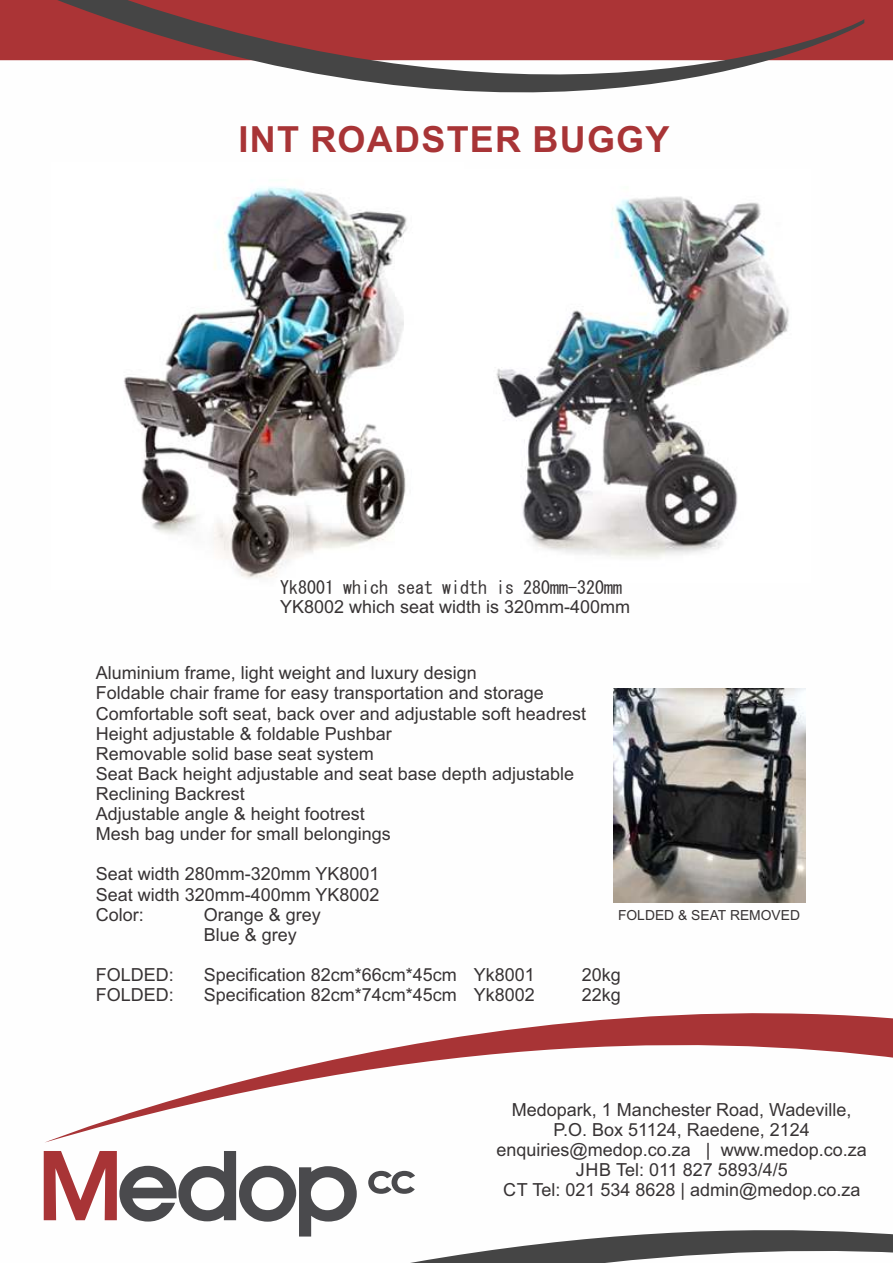
<style>
.page{position:relative;width:893px;height:1263px;background:#fff}
.page>*{position:absolute;margin:0;border:0;box-sizing:border-box;transform-origin:0 0}
.t1{font:700 36px "Arial";letter-spacing:.035em;color:#a83436}
.t2{font:18px/20.1px "Arial";color:#373334}
.t3{font:18px "MS Gothic";color:#373334}
.t4{font:13.8px "Arial";color:#373334}
</style>
<div class="page">
<svg style="left:258px;top:1016px;width:635px;height:61px"></svg>
<svg style="left:43px;top:1077px;width:850px;height:186px"></svg>
<svg style="left:44px;top:1151px;width:313px;height:85px"></svg>
<svg style="left:368px;top:1171px;width:47px;height:23px"></svg>
<div style="left:864px;top:0;width:29px;height:60px;background:#ab3436"></div>
<svg style="left:0;top:0;width:864px;height:93px;fill:#ab3436"></svg>
<img style="left:123px;top:187px;width:284px;height:391px">
<img style="left:496px;top:196px;width:293px;height:362px">
<img style="left:614px;top:689px;width:191px;height:214px">
<h1 class="t1" style="left:239px;top:125px;width:433px">INT ROADSTER BUGGY</h1>
<p class="t3" style="left:280px;top:578px;width:343px">Yk8001 which seat width is 280mm-320mm</p>
<p class="t2" style="left:280px;top:598px;width:352px">YK8002 which seat width is 320mm-400mm</p>
<p class="t2" style="left:96px;top:664px;width:492px">Aluminium frame, light weight and luxury design<br>Foldable chair frame for easy transportation and storage Comfortable soft seat, back over and adjustable soft headrest Height adjustable &amp; foldable Pushbar<br>Removable solid base seat system<br>Seat Back height adjustable and seat base depth adjustable Reclining Backrest<br>Adjustable angle &amp; height footrest<br>Mesh bag under for small belongings</p>
<p class="t2" style="left:96px;top:866px;width:285px;text-align:justify">Seat width 280mm-320mm YK8001<br>Seat width 320mm-400mm YK8002<br>Color:</p>
<p class="t2" style="left:204px;top:906px;width:119px">Orange &amp; grey<br>Blue &amp; grey</p>
<p class="t4" style="left:618px;top:910px;width:184px">FOLDED &amp; SEAT REMOVED</p>
<p class="t2" style="left:96px;top:966px;width:80px">FOLDED:</p>
<p class="t2" style="left:204px;top:966px;width:333px">Specification 82cm*66cm*45cm Yk8001</p>
<p class="t2" style="left:582px;top:966px;width:41px">20kg</p>
<p class="t2" style="left:96px;top:986px;width:80px">FOLDED:</p>
<p class="t2" style="left:204px;top:986px;width:333px">Specification 82cm*74cm*45cm Yk8002</p>
<p class="t2" style="left:582px;top:986px;width:41px">22kg</p>
<p class="t2" style="left:497px;top:1101px;width:372px;text-align:center">Medopark, 1 Manchester Road, Wadeville, P.O. Box 51124, Raedene, 2124 enquiries@medop.co.za | www.medop.co.za JHB Tel: 011 827 5893/4/5<br>CT Tel: 021 534 8628 | admin@medop.co.za</p>
</div>
